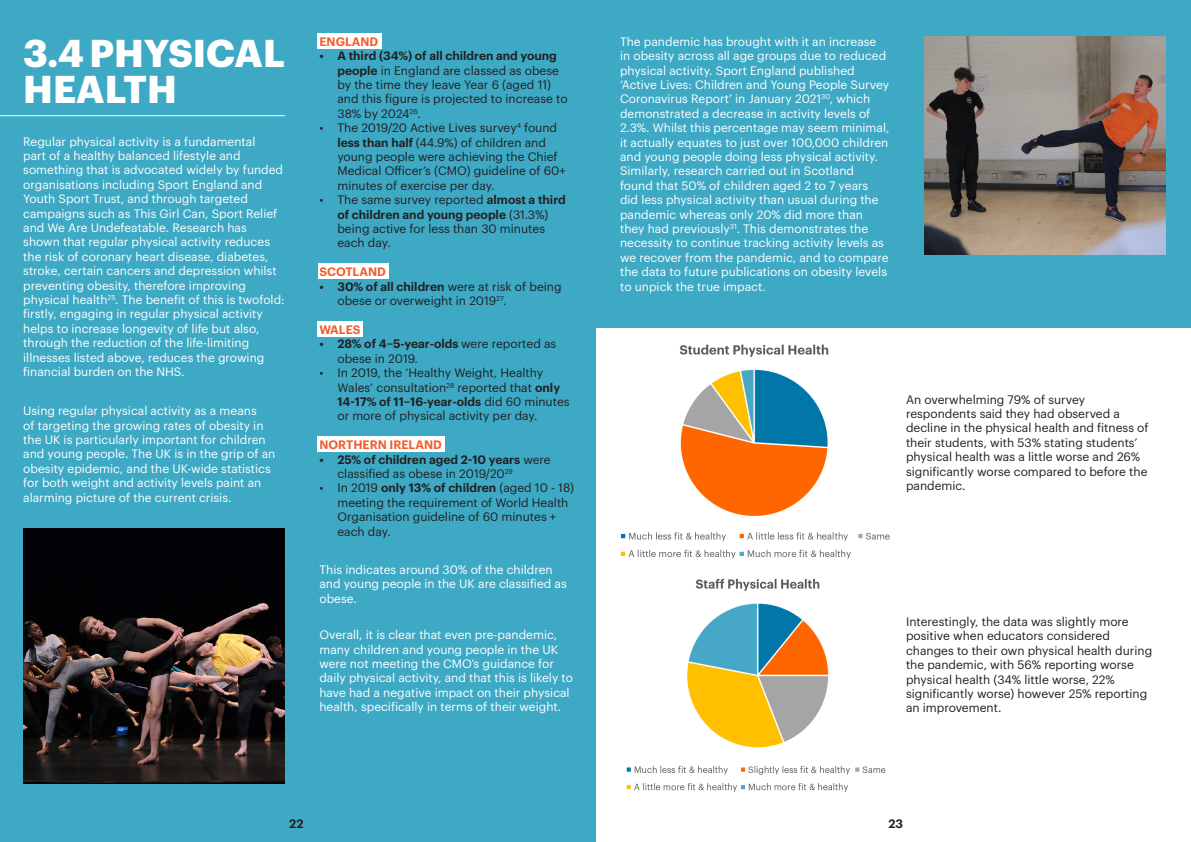
<style>
.page{position:relative;width:1191px;height:842px;background:#fff}
.page>*{position:absolute;margin:0;border:0;box-sizing:border-box;transform-origin:0 0}
.t1{font:700 38px/36px "Graphik";color:#fff}
.t2{font:12px/14.4px "Graphik";color:#fff}
.t3{font:12px/14.4px "Graphik";color:#231f20}
.t4{font:600 12px "Graphik";color:#f15d2a}
.t5{font:600 12px "Graphik";color:#231f20}
.s1{font-weight:600}
</style>
<div class="page">
<div style="left:0;top:0;width:595px;height:842px;background:#3da9c5"></div>
<div style="left:317px;top:33px;width:65px;height:16px;background:#fff"></div>
<img style="left:23px;top:528px;width:262px;height:256px">
<div style="left:595px;top:0;width:596px;height:327px;background:#3da9c5"></div>
<img style="left:620px;top:532px;width:270px;height:27px">
<img style="left:626px;top:765px;width:260px;height:27px">
<hr style="left:0;top:115px;width:285px;height:1px;background:#fff">
<div style="left:317px;top:263px;width:71px;height:16px;background:#fff"></div>
<div style="left:317px;top:321px;width:46px;height:16px;background:#fff"></div>
<div style="left:317px;top:436px;width:128px;height:16px;background:#fff"></div>
<img style="left:679px;top:344px;width:150px;height:173px">
<img style="left:687px;top:578px;width:142px;height:170px">
<img style="left:924px;top:36px;width:241px;height:218px">
<p class="t1" style="left:23px;top:32px;width:263px">3.4 PHYSICAL<br>HEALTH</p>
<p class="t2" style="left:23px;top:133px;width:263px">Regular physical activity is a fundamental<br>part of a healthy balanced lifestyle and something that is advocated widely by funded organisations including Sport England and Youth Sport Trust, and through targeted campaigns such as This Girl Can, Sport Relief and We Are Undefeatable. Research has shown that regular physical activity reduces the risk of coronary heart disease, diabetes, stroke, certain cancers and depression whilst preventing obesity, therefore improving physical health<sup>25</sup>. The benefit of this is twofold: firstly, engaging in regular physical activity helps to increase longevity of life but also, through the reduction of the life-limiting illnesses listed above, reduces the growing financial burden on the NHS.</p>
<p class="t2" style="left:23px;top:403px;width:253px">Using regular physical activity as a means<br>of targeting the growing rates of obesity in the UK is particularly important for children and young people. The UK is in the grip of an obesity epidemic, and the UK-wide statistics for both weight and activity levels paint an alarming picture of the current crisis.</p>
<p class="t4" style="left:319px;top:32px;width:60px">ENGLAND</p>
<p class="t3" style="left:337px;top:48px;width:232px;text-indent:-18px"><span class="s1">• A third (34%) of all children and young people</span> in England are classed as obese by the time they leave Year 6 (aged 11) and this figure is projected to increase to 38% by 2024<sup>26</sup>.</p>
<p class="t3" style="left:337px;top:120px;width:230px;text-indent:-18px">• The 2019/20 Active Lives survey<sup>4</sup> found <span class="s1">less than half</span> (44.9%) of children and young people were achieving the Chief Medical Officer’s (CMO) guideline of 60+ minutes of exercise per day.</p>
<p class="t3" style="left:337px;top:192px;width:230px;text-indent:-18px">• The same survey reported <span class="s1">almost a third of children and young people</span> (31.3%) being active for less than 30 minutes each day.</p>
<p class="t4" style="left:319px;top:263px;width:68px">SCOTLAND</p>
<p class="t3" style="left:337px;top:278px;width:226px;text-indent:-18px"><span class="s1">• 30% of all children</span> were at risk of being obese or overweight in 2019<sup>27</sup>.</p>
<p class="t4" style="left:319px;top:320px;width:43px">WALES</p>
<p class="t3" style="left:337px;top:336px;width:220px;text-indent:-18px"><span class="s1">• 28% of 4–5-year-olds</span> were reported as obese in 2019.</p>
<p class="t3" style="left:337px;top:365px;width:234px;text-indent:-18px">• In 2019, the ‘Healthy Weight, Healthy Wales’ consultation<sup>28</sup> reported that <span class="s1">only 14-17% of 11–16-year-olds</span> did 60 minutes or more of physical activity per day.</p>
<p class="t4" style="left:319px;top:436px;width:124px">NORTHERN IRELAND</p>
<p class="t3" style="left:337px;top:451px;width:215px;text-indent:-18px"><span class="s1">• 25% of children aged 2-10 years</span> were classified as obese in 2019/20<sup>29</sup></p>
<p class="t3" style="left:337px;top:480px;width:238px;text-indent:-18px">• In 2019 <span class="s1">only 13% of children</span> (aged 10 - 18) meeting the requirement of World Health<br>Organisation guideline of 60 minutes + each day.</p>
<p class="t2" style="left:319px;top:561px;width:249px">This indicates around 30% of the children and young people in the UK are classified as obese.</p>
<p class="t2" style="left:319px;top:627px;width:255px">Overall, it is clear that even pre-pandemic, many children and young people in the UK were not meeting the CMO’s guidance for daily physical activity, and that this is likely to have had a negative impact on their physical health, specifically in terms of their weight.</p>
<p class="t5" style="left:289px;top:815px;width:16px">22</p>
<p class="t2" style="left:620px;top:33px;width:271px">The pandemic has brought with it an increase in obesity across all age groups due to reduced physical activity. Sport England published ‘Active Lives: Children and Young People Survey Coronavirus Report’ in January 2021<sup>30</sup>, which demonstrated a decrease in activity levels of 2.3%. Whilst this percentage may seem minimal, it actually equates to just over 100,000 children and young people doing less physical activity.<br>Similarly, research carried out in Scotland found that 50% of children aged 2 to 7 years did less physical activity than usual during the pandemic whereas only 20% did more than they had previously<sup>31</sup>. This demonstrates the necessity to continue tracking activity levels as we recover from the pandemic, and to compare the data to future publications on obesity levels to unpick the true impact.</p>
<p class="t3" style="left:906px;top:391px;width:244px">An overwhelming 79% of survey respondents said they had observed a decline in the physical health and fitness of their students, with 53% stating students’ physical health was a little worse and 26% significantly worse compared to before the pandemic.</p>
<p class="t3" style="left:906px;top:613px;width:248px">Interestingly, the data was slightly more positive when educators considered changes to their own physical health during the pandemic, with 56% reporting worse physical health (34% little worse, 22% significantly worse) however 25% reporting an improvement.</p>
<p class="t5" style="left:888px;top:814px;width:16px">23</p>
</div>
